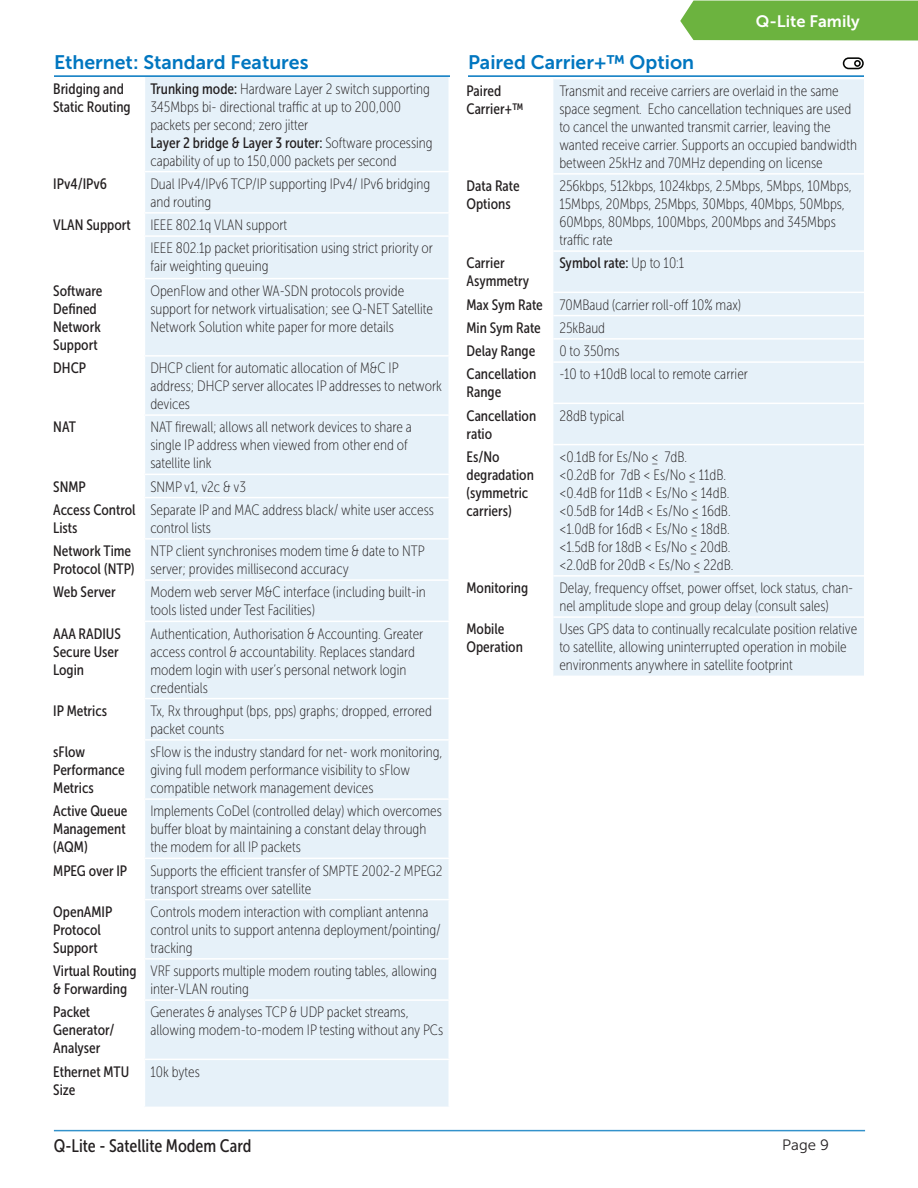
<style>
.page{position:relative;width:918px;height:1188px;background:#fff}
.page>*{position:absolute;margin:0;border:0;box-sizing:border-box;transform-origin:0 0}
.t1{font:19.5px "Museo Sans 700";color:#0076c0}
.t2{font:18px "Museo Sans Cond 500";color:#231f20}
.t3{font:16.5px "Museo Sans 700";color:#fff}
.t4{font:15px/18px "Museo Sans Cond 100";color:#231f20}
.t5{font:15px/18px "Museo Sans Cond 500";color:#231f20}
.t6{font:15px "Museo Sans 300";color:#231f20}
.s1{font-family:"Museo Sans Cond 100"}
.s2{font-family:"Museo Sans Cond 500"}
</style>
<div class="page">
<hr style="left:54px;top:1130px;width:811px;height:1px;background:#0077bf">
<div style="left:680px;top:1px;width:238px;height:39px;background:#6cb33f"></div>
<div style="left:145px;top:77px;width:303px;height:1030px;background:#e6f1f9"></div>
<hr style="left:144px;top:171px;width:306px;height:1px;background:#fff">
<hr style="left:144px;top:212px;width:306px;height:2px;background:#fff">
<hr style="left:144px;top:235px;width:306px;height:2px;background:#fff">
<hr style="left:144px;top:278px;width:306px;height:1px;background:#fff">
<hr style="left:144px;top:355px;width:306px;height:2px;background:#fff">
<hr style="left:144px;top:414px;width:306px;height:2px;background:#fff">
<hr style="left:144px;top:474px;width:306px;height:1px;background:#fff">
<hr style="left:144px;top:497px;width:306px;height:1px;background:#fff">
<hr style="left:144px;top:538px;width:306px;height:2px;background:#fff">
<hr style="left:144px;top:579px;width:306px;height:2px;background:#fff">
<hr style="left:144px;top:621px;width:306px;height:1px;background:#fff">
<hr style="left:144px;top:698px;width:306px;height:1px;background:#fff">
<hr style="left:144px;top:739px;width:306px;height:2px;background:#fff">
<hr style="left:144px;top:798px;width:306px;height:2px;background:#fff">
<hr style="left:144px;top:858px;width:306px;height:1px;background:#fff">
<hr style="left:144px;top:899px;width:306px;height:1px;background:#fff">
<hr style="left:144px;top:958px;width:306px;height:2px;background:#fff">
<hr style="left:144px;top:999px;width:306px;height:2px;background:#fff">
<hr style="left:144px;top:1059px;width:306px;height:1px;background:#fff">
<hr style="left:54px;top:75px;width:396px;height:2px;background:#0076c0">
<hr style="left:468px;top:75px;width:396px;height:2px;background:#0076c0">
<div style="left:553px;top:79px;width:311px;height:597px;background:#e6f1f9"></div>
<hr style="left:553px;top:292px;width:311px;height:1px;background:#fff">
<hr style="left:553px;top:315px;width:311px;height:1px;background:#fff">
<hr style="left:553px;top:338px;width:311px;height:2px;background:#fff">
<hr style="left:553px;top:361px;width:311px;height:2px;background:#fff">
<hr style="left:553px;top:403px;width:311px;height:1px;background:#fff">
<hr style="left:553px;top:444px;width:311px;height:1px;background:#fff">
<hr style="left:553px;top:575px;width:311px;height:2px;background:#fff">
<hr style="left:553px;top:616px;width:311px;height:2px;background:#fff">
<hr style="left:553px;top:173px;width:311px;height:2px;background:#fff">
<hr style="left:553px;top:250px;width:311px;height:2px;background:#fff">
<div style="left:843px;top:57px;width:21px;height:12px;border:2px solid #040503;border-radius:5px"></div>
<div style="left:854px;top:60px;width:7px;height:7px;border:2px solid #040503;border-radius:50%"></div>
<p class="t3" style="left:756px;top:12px;width:105px">Q-Lite Family</p>
<h1 class="t1" style="left:54px;top:51px;width:256px">Ethernet: Standard Features</h1>
<h1 class="t1" style="left:468px;top:51px;width:228px">Paired Carrier+™ Option</h1>
<p class="t5" style="left:466px;top:82px;width:59px">Paired<br>Carrier+™</p>
<p class="t4" style="left:559px;top:82px;width:299px">Transmit and receive carriers are overlaid in the same space segment. Echo cancellation techniques are used to cancel the unwanted transmit carrier, leaving the wanted receive carrier. Supports an occupied bandwidth between 25kHz and 70MHz depending on license</p>
<p class="t5" style="left:466px;top:177px;width:55px">Data Rate<br>Options</p>
<p class="t4" style="left:559px;top:177px;width:294px">256kbps, 512kbps, 1024kbps, 2.5Mbps, 5Mbps, 10Mbps, 15Mbps, 20Mbps, 25Mbps, 30Mbps, 40Mbps, 50Mbps, 60Mbps, 80Mbps, 100Mbps, 200Mbps and 345Mbps traffic rate</p>
<p class="t5" style="left:466px;top:254px;width:64px">Carrier<br>Asymmetry</p>
<p class="t5" style="left:559px;top:254px;width:126px">Symbol rate: <span class="s1">Up to 10:1</span></p>
<p class="t4" style="left:466px;top:296px;width:276px"><span class="s2">Max Sym Rate</span> 70MBaud (carrier roll-off 10% max)</p>
<p class="t5" style="left:466px;top:316px;width:140px;line-height:23.2px">Min Sym Rate <span class="s1">25kBaud<br></span>Delay Range</p>
<p class="t5" style="left:53px;top:80px;width:79px">Bridging and<br>Static Routing</p>
<p class="t4" style="left:150px;top:80px;width:281px"><span class="s2">Trunking mode:</span> Hardware Layer 2 switch supporting<br>345Mbps bi- directional traffic at up to 200,000 packets per second; zero jitter</p>
<p class="t5" style="left:150px;top:134px;width:284px">Layer 2 bridge &amp; Layer 3 router: <span class="s1">Software processing</span></p>
<p class="t4" style="left:150px;top:152px;width:248px">capability of up to 150,000 packets per second</p>
<p class="t5" style="left:53px;top:175px;width:55px">IPv4/IPv6</p>
<p class="t4" style="left:150px;top:175px;width:281px">Dual IPv4/IPv6 TCP/IP supporting IPv4/ IPv6 bridging and routing</p>
<p class="t5" style="left:53px;top:216px;width:79px">VLAN Support</p>
<p class="t4" style="left:150px;top:214px;width:284px;line-height:23.2px">IEEE 802.1q VLAN support<br>IEEE 802.1p packet prioritisation using strict priority or</p>
<p class="t4" style="left:150px;top:257px;width:120px">fair weighting queuing</p>
<p class="t5" style="left:53px;top:282px;width:51px">Software<br>Defined<br>Network<br>Support</p>
<p class="t4" style="left:150px;top:282px;width:284px">OpenFlow and other WA-SDN protocols provide support for network virtualisation; see Q-NET Satellite<br>Network Solution white paper for more details</p>
<p class="t5" style="left:53px;top:359px;width:34px">DHCP</p>
<p class="t4" style="left:150px;top:359px;width:293px">DHCP client for automatic allocation of M&amp;C IP address; DHCP server allocates IP addresses to network devices</p>
<p class="t5" style="left:53px;top:418px;width:24px">NAT</p>
<p class="t4" style="left:150px;top:418px;width:263px">NAT firewall; allows all network devices to share a single IP address when viewed from other end of satellite link</p>
<p class="t5" style="left:53px;top:478px;width:34px">SNMP</p>
<p class="t4" style="left:150px;top:478px;width:97px">SNMP v1, v2c &amp; v3</p>
<p class="t5" style="left:53px;top:501px;width:84px">Access Control<br>Lists</p>
<p class="t4" style="left:150px;top:501px;width:285px">Separate IP and MAC address black/ white user access control lists</p>
<p class="t5" style="left:53px;top:542px;width:83px">Network Time<br>Protocol (NTP)</p>
<p class="t4" style="left:150px;top:542px;width:276px">NTP client synchronises modem time &amp; date to NTP server; provides millisecond accuracy</p>
<p class="t5" style="left:53px;top:583px;width:64px">Web Server</p>
<p class="t4" style="left:150px;top:583px;width:277px">Modem web server M&amp;C interface (including built-in tools listed under Test Facilities)</p>
<p class="t5" style="left:53px;top:625px;width:69px">AAA RADIUS<br>Secure User<br>Login</p>
<p class="t4" style="left:150px;top:625px;width:275px">Authentication, Authorisation &amp; Accounting. Greater access control &amp; accountability. Replaces standard modem login with user’s personal network login credentials</p>
<p class="t5" style="left:53px;top:702px;width:55px">IP Metrics</p>
<p class="t4" style="left:150px;top:702px;width:283px">Tx, Rx throughput (bps, pps) graphs; dropped, errored packet counts</p>
<p class="t5" style="left:53px;top:743px;width:73px">sFlow<br>Performance<br>Metrics</p>
<p class="t4" style="left:150px;top:743px;width:294px">sFlow is the industry standard for net- work monitoring, giving full modem performance visibility to sFlow compatible network management devices</p>
<p class="t5" style="left:53px;top:802px;width:76px">Active Queue<br>Management (AQM)</p>
<p class="t4" style="left:150px;top:802px;width:293px">Implements CoDel (controlled delay) which overcomes buffer bloat by maintaining a constant delay through the modem for all IP packets</p>
<p class="t5" style="left:53px;top:862px;width:75px">MPEG over IP</p>
<p class="t4" style="left:150px;top:862px;width:294px">Supports the efficient transfer of SMPTE 2002-2 MPEG2 transport streams over satellite</p>
<p class="t5" style="left:53px;top:903px;width:61px">OpenAMIP<br>Protocol<br>Support</p>
<p class="t4" style="left:150px;top:903px;width:292px">Controls modem interaction with compliant antenna control units to support antenna deployment/pointing/ tracking</p>
<p class="t5" style="left:53px;top:962px;width:85px">Virtual Routing &amp; Forwarding</p>
<p class="t4" style="left:150px;top:962px;width:288px">VRF supports multiple modem routing tables, allowing inter-VLAN routing</p>
<p class="t5" style="left:53px;top:1003px;width:63px">Packet<br>Generator/<br>Analyser</p>
<p class="t4" style="left:150px;top:1003px;width:294px">Generates &amp; analyses TCP &amp; UDP packet streams, allowing modem-to-modem IP testing without any PCs</p>
<p class="t5" style="left:53px;top:1063px;width:78px">Ethernet MTU<br>Size</p>
<p class="t4" style="left:150px;top:1063px;width:51px">10k bytes</p>
<p class="t4" style="left:559px;top:342px;width:62px">0 to 350ms</p>
<p class="t5" style="left:466px;top:365px;width:71px">Cancellation<br>Range</p>
<p class="t4" style="left:559px;top:365px;width:190px">-10 to +10dB local to remote carrier</p>
<p class="t5" style="left:466px;top:407px;width:71px">Cancellation ratio</p>
<p class="t4" style="left:559px;top:407px;width:67px">28dB typical</p>
<p class="t5" style="left:466px;top:448px;width:69px">Es/No degradation (symmetric carriers)</p>
<p class="t4" style="left:559px;top:448px;width:176px">&lt;0.1dB for Es/No ≤ 7dB.<br>&lt;0.2dB for 7dB &lt; Es/No ≤ 11dB. &lt;0.4dB for 11dB &lt; Es/No ≤ 14dB. &lt;0.5dB for 14dB &lt; Es/No ≤ 16dB. &lt;1.0dB for 16dB &lt; Es/No ≤ 18dB. &lt;1.5dB for 18dB &lt; Es/No ≤ 20dB. &lt;2.0dB for 20dB &lt; Es/No ≤ 22dB.</p>
<p class="t5" style="left:466px;top:579px;width:63px">Monitoring</p>
<p class="t4" style="left:559px;top:579px;width:296px">Delay, frequency offset, power offset, lock status, chan&shy;nel amplitude slope and group delay (consult sales)</p>
<p class="t5" style="left:466px;top:620px;width:58px">Mobile<br>Operation</p>
<p class="t4" style="left:559px;top:620px;width:299px">Uses GPS data to continually recalculate position relative to satellite, allowing uninterrupted operation in mobile environments anywhere in satellite footprint</p>
<p class="t2" style="left:54px;top:1136px;width:199px">Q-Lite - Satellite Modem Card</p>
<p class="t6" style="left:782px;top:1137px;width:48px">Page 9</p>
</div>
